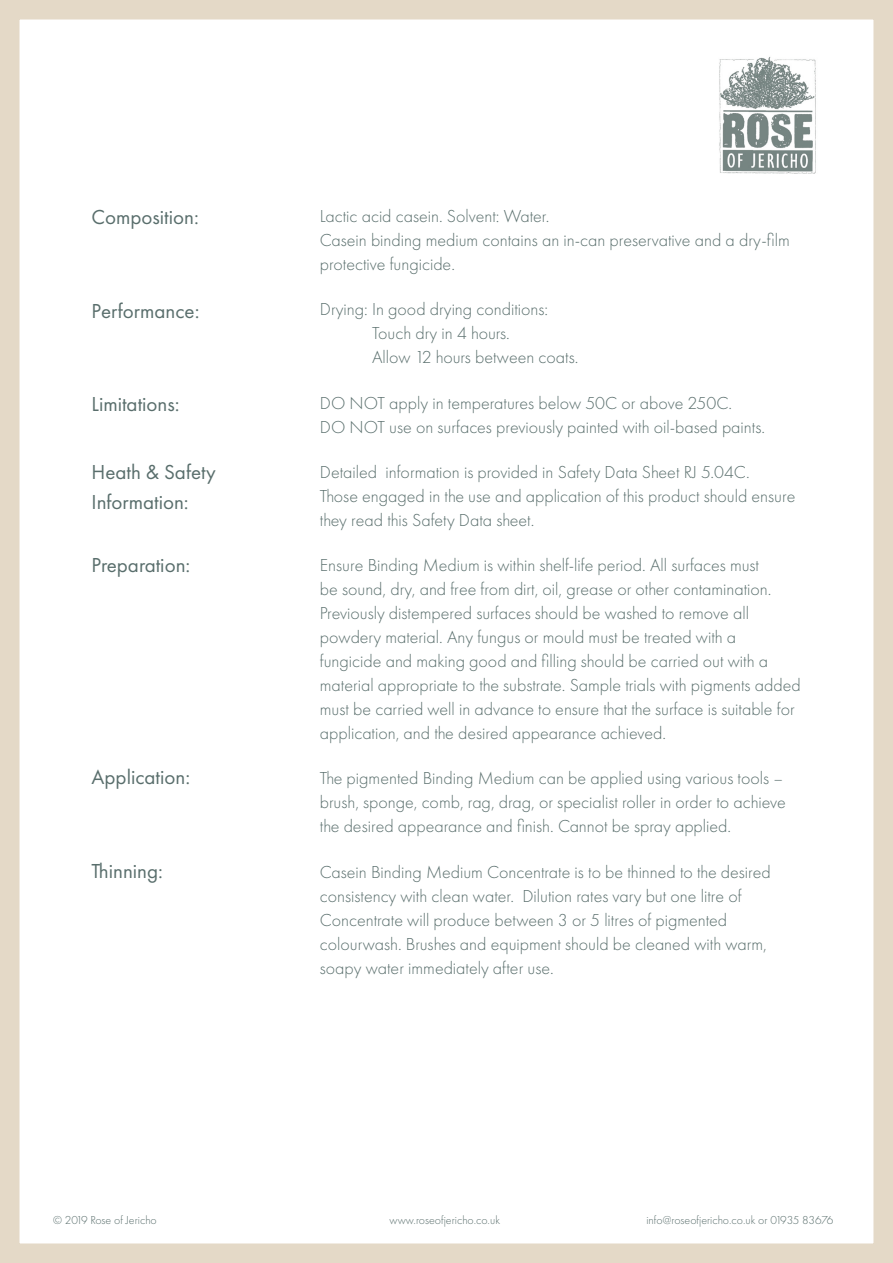
<style>
.page{position:relative;width:893px;height:1263px;background:#fff}
.page>*{position:absolute;margin:0;border:0;box-sizing:border-box;transform-origin:0 0}
.t1{font:21px/30px "Futura PT";color:#596e6c}
.t2{font:300 18px/24px "Futura PT";color:#596e6c}
.t3{font:300 12px "Futura PT";color:#596e6c}
</style>
<div class="page">
<div style="left:0;top:0;width:893px;height:1263px;border:20px solid #e4d9c7"></div>
<img style="left:719px;top:57px;width:97px;height:117px">
<p class="t1" style="left:92px;top:202px;width:109px">Composition:</p>
<p class="t1" style="left:92px;top:295px;width:109px">Performance:</p>
<p class="t1" style="left:92px;top:389px;width:90px">Limitations:</p>
<p class="t1" style="left:92px;top:456px;width:126px">Heath &amp; Safety<br>Information:</p>
<p class="t1" style="left:92px;top:550px;width:100px">Preparation:</p>
<p class="t1" style="left:92px;top:762px;width:100px">Application:</p>
<p class="t1" style="left:92px;top:855px;width:73px">Thinning:</p>
<p class="t2" style="left:320px;top:204px;width:471px">Lactic acid casein. Solvent: Water.<br>Casein binding medium contains an in-can preservative and a dry-film protective fungicide.</p>
<p class="t2" style="left:372px;top:297px;width:208px;text-indent:-52px">Drying: In good drying conditions:<br>Touch dry in 4 hours.<br>Allow 12 hours between coats.</p>
<p class="t2" style="left:320px;top:391px;width:447px">DO NOT apply in temperatures below 50C or above 250C.<br>DO NOT use on surfaces previously painted with oil-based paints.</p>
<p class="t2" style="left:320px;top:460px;width:477px">Detailed information is provided in Safety Data Sheet RJ 5.04C.<br>Those engaged in the use and application of this product should ensure they read this Safety Data sheet.</p>
<p class="t2" style="left:320px;top:553px;width:482px">Ensure Binding Medium is within shelf-life period. All surfaces must<br>be sound, dry, and free from dirt, oil, grease or other contamination.<br>Previously distempered surfaces should be washed to remove all powdery material. Any fungus or mould must be treated with a fungicide and making good and filling should be carried out with a material appropriate to the substrate. Sample trials with pigments added must be carried well in advance to ensure that the surface is suitable for application, and the desired appearance achieved.</p>
<p class="t2" style="left:320px;top:767px;width:467px">The pigmented Binding Medium can be applied using various tools – brush, sponge, comb, rag, drag, or specialist roller in order to achieve the desired appearance and finish. Cannot be spray applied.</p>
<p class="t2" style="left:320px;top:860px;width:452px">Casein Binding Medium Concentrate is to be thinned to the desired consistency with clean water. Dilution rates vary but one litre of Concentrate will produce between 3 or 5 litres of pigmented colourwash. Brushes and equipment should be cleaned with warm, soapy water immediately after use.</p>
<p class="t3" style="left:53px;top:1213px;width:105px">© 2019 Rose of Jericho</p>
<p class="t3" style="left:390px;top:1213px;width:112px">www.roseofjericho.co.uk</p>
<p class="t3" style="left:646px;top:1213px;width:189px">info@roseofjericho.co.uk or 01935 83676</p>
</div>
